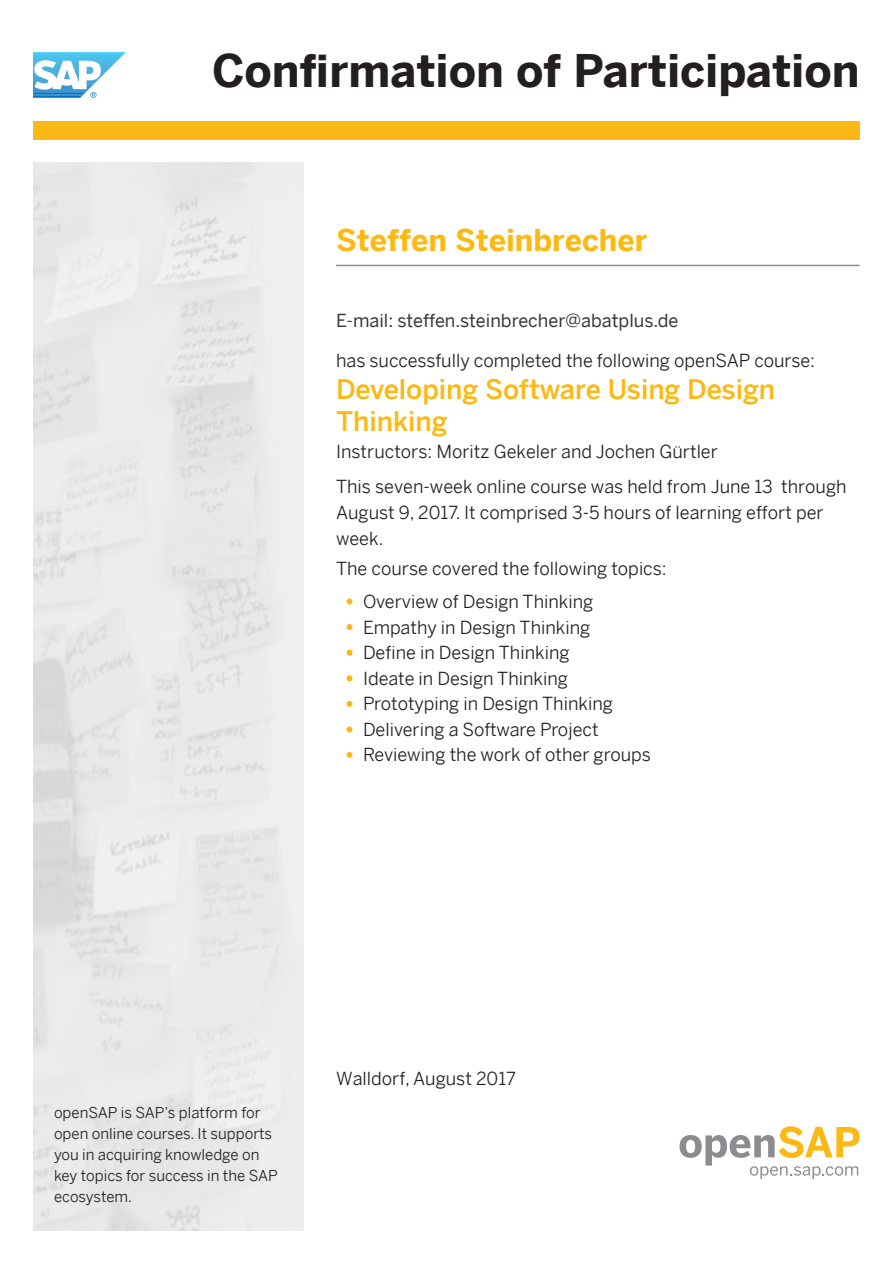
<style>
.page{position:relative;width:893px;height:1263px;background:#fff}
.page>*{position:absolute;margin:0;border:0;box-sizing:border-box;transform-origin:0 0}
.t1{font:700 45px "Benton Sans";color:#231f20}
.t2{font:700 30px "Benton Sans";color:#fdb913}
.t3{font:500 27px/32.4px "Benton Sans";color:#fcb814}
.t4{font:18px/34.2px "Benton Sans";color:#231f20}
.t5{font:18px "Benton Sans";color:#3b3939}
.t6{font:15px/21px "Benton Sans";color:#231f20}
</style>
<div class="page">
<hr style="left:336px;top:265px;width:524px;height:1px;background:#8a8c8f">
<div style="left:33px;top:121px;width:827px;height:18px;background:#fcb814"></div>
<svg style="left:33px;top:52px;width:93px;height:46px"></svg>
<svg style="left:679px;top:1126px;width:181px;height:53px"></svg>
<svg style="left:346px;top:598px;width:6px;height:6px"></svg>
<svg style="left:346px;top:701px;width:6px;height:6px"></svg>
<svg style="left:346px;top:650px;width:6px;height:6px"></svg>
<svg style="left:346px;top:624px;width:6px;height:6px"></svg>
<svg style="left:346px;top:726px;width:6px;height:6px"></svg>
<svg style="left:346px;top:675px;width:6px;height:6px"></svg>
<svg style="left:346px;top:752px;width:6px;height:6px"></svg>
<p class="t1" style="left:212px;top:31px;width:649px">Confirmation of Participation</p>
<h2 class="t2" style="left:336px;top:227px;width:313px">Steffen Steinbrecher</h2>
<p class="t5" style="left:336px;top:314px;width:344px">E-mail: steffen.steinbrecher@abatplus.de</p>
<p class="t4" style="left:336px;top:341px;width:481px">has successfully completed the following openSAP course:</p>
<p class="t3" style="left:336px;top:370px;width:441px">Developing Software Using Design<br>Thinking</p>
<p class="t4" style="left:336px;top:432px;width:512px">Instructors: Moritz Gekeler and Jochen Gürtler<br>This seven-week online course was held from June 13 through</p>
<p class="t4" style="left:336px;top:497px;width:489px;line-height:26.2px">August 9, 2017. It comprised 3-5 hours of learning effort per week.</p>
<p class="t4" style="left:336px;top:549px;width:332px">The course covered the following topics:</p>
<p class="t4" style="left:363px;top:582px;width:232px">Overview of Design Thinking</p>
<p class="t4" style="left:363px;top:608px;width:229px">Empathy in Design Thinking</p>
<p class="t4" style="left:363px;top:633px;width:208px">Define in Design Thinking</p>
<p class="t4" style="left:363px;top:659px;width:207px">Ideate in Design Thinking</p>
<p class="t4" style="left:363px;top:684px;width:251px">Prototyping in Design Thinking</p>
<p class="t4" style="left:363px;top:710px;width:237px">Delivering a Software Project</p>
<p class="t4" style="left:363px;top:735px;width:289px">Reviewing the work of other groups</p>
<p class="t6" style="left:54px;top:1100px;width:225px">openSAP is SAP’s platform for open online courses. It supports you in acquiring knowledge on key topics for success in the SAP ecosystem.</p>
<p class="t4" style="left:336px;top:1059px;width:181px">Walldorf, August 2017</p>
</div>
